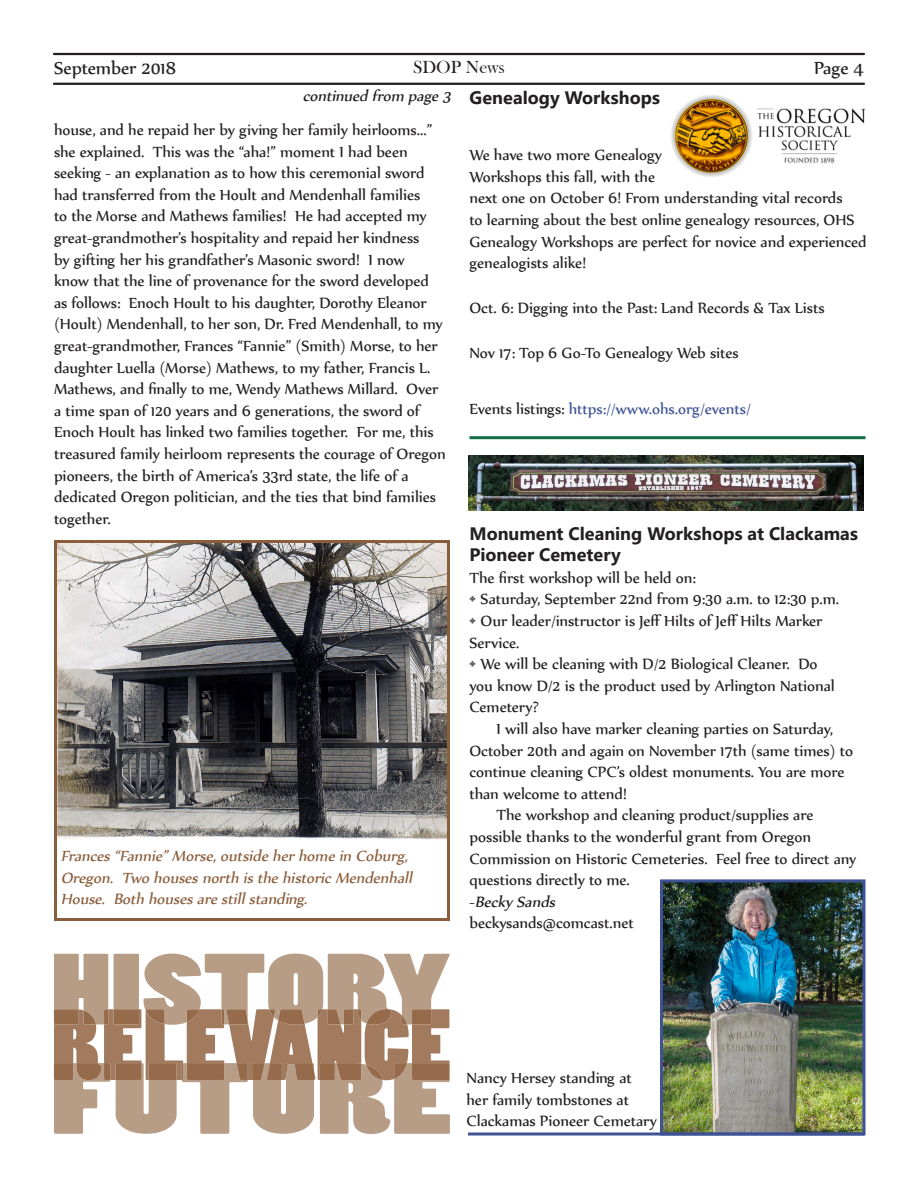
<style>
.page{position:relative;width:918px;height:1188px;background:#fff}
.page>*{position:absolute;margin:0;border:0;box-sizing:border-box;transform-origin:0 0}
.t1{font:21px "Nyala";color:#231f20}
.Body_Text_Nyala{font:18px/21.6px "Nyala";color:#231f20}
.t2{font:italic 18px/21.6px "Nyala";color:#8a5d3b}
.Body_Text_Nyala-2{font:700 18px/21.6px "Segoe UI";color:#231f20}
.t3{font:18px "Nyala";color:#3e5296}
.Body_Text_Nyala-3{font:italic 18px "Nyala";color:#231f20}
.t4{font:18px "Bask Old Face";color:#231f20}
.s1{color:#231f20}
.s2{font-style:normal}
</style>
<div class="page">
<hr style="left:54px;top:83px;width:810px;height:2px;background:#231f20">
<hr style="left:54px;top:53px;width:810px;height:2px;background:#231f20">
<img style="left:671px;top:95px;width:195px;height:82px">
<hr style="left:470px;top:436px;width:396px;height:3px;background:#146e45">
<img style="left:58px;top:544px;width:388px;height:296px">
<div style="left:54px;top:540px;width:396px;height:381px;border:3px solid #8a5d3b"></div>
<img style="left:468px;top:455px;width:396px;height:55px">
<svg style="left:54px;top:954px;width:396px;height:180px"></svg>
<img style="left:664px;top:883px;width:198px;height:249px">
<div style="left:660px;top:879px;width:206px;height:257px;border:3px solid #3e5296"></div>
<svg style="left:468px;top:1132px;width:396px;height:4px;background:#5c6da3"></svg>
<p class="t1" style="left:54px;top:55px;width:124px">September 2018</p>
<p class="t4" style="left:413px;top:58px;width:93px">SDOP News</p>
<p class="t1" style="left:814px;top:55px;width:51px">Page 4</p>
<p class="Body_Text_Nyala-2" style="left:470px;top:85px;width:192px">Genealogy Workshops</p>
<p class="Body_Text_Nyala-3" style="left:303px;top:85px;width:154px">continued from page3</p>
<p class="Body_Text_Nyala" style="left:54px;top:119px;width:393px">house, and he repaid her by giving her family heirlooms...” she explained. This was the “aha!” moment I had been seeking - an explanation as to how this ceremonial sword had transferred from the Hoult and Mendenhall families<br>to the Morse and Mathews families! He had accepted my great-grandmother’s hospitality and repaid her kindness<br>by gifting her his grandfather’s Masonic sword! I now<br>know that the line of provenance for the sword developed as follows: Enoch Hoult to his daughter, Dorothy Eleanor (Hoult) Mendenhall, to her son, Dr. Fred Mendenhall, to my great-grandmother, Frances “Fannie” (Smith) Morse, to her daughter Luella (Morse) Mathews, to my father, Francis L.<br>Mathews, and finally to me, Wendy Mathews Millard. Over a time span of 120 years and 6 generations, the sword of Enoch Hoult has linked two families together. For me, this treasured family heirloom represents the courage of Oregon pioneers, the birth of America’s 33rd state, the life of a dedicated Oregon politician, and the ties that bind families together.</p>
<p class="Body_Text_Nyala" style="left:470px;top:144px;width:399px">We have two more Genealogy<br>Workshops this fall, with the<br>next one on October 6! From understanding vital records<br>to learning about the best online genealogy resources, OHS Genealogy Workshops are perfect for novice and experienced genealogists alike!</p>
<p class="Body_Text_Nyala" style="left:470px;top:296px;width:357px">Oct. 6: Digging into the Past: Land Records &amp; Tax Lists</p>
<p class="Body_Text_Nyala" style="left:470px;top:341px;width:271px">Nov 17: Top 6 Go-To Genealogy Web sites</p>
<p class="t3" style="left:470px;top:398px;width:283px"><span class="s1">Events listings:</span> https://www.ohs.org/events/</p>
<p class="Body_Text_Nyala-2" style="left:470px;top:521px;width:390px">Monument Cleaning Workshops at Clackamas<br>Pioneer Cemetery</p>
<p class="Body_Text_Nyala" style="left:470px;top:566px;width:228px">The first workshop will be held on:</p>
<p class="Body_Text_Nyala" style="left:470px;top:588px;width:371px">• Saturday, September 22nd from 9:30 a.m. to 12:30 p.m.</p>
<p class="Body_Text_Nyala" style="left:470px;top:610px;width:355px">• Our leader/instructor is Jeff Hilts of Jeff Hilts Marker<br>Service.</p>
<p class="Body_Text_Nyala" style="left:470px;top:653px;width:367px">• We will be cleaning with D/2 Biological Cleaner. Do you know D/2 is the product used by Arlington National<br>Cemetery?</p>
<p class="Body_Text_Nyala" style="left:470px;top:718px;width:385px;text-indent:27px">I will also have marker cleaning parties on Saturday, October 20th and again on November 17th (same times) to continue cleaning CPC’s oldest monuments. You are more than welcome to attend!</p>
<p class="Body_Text_Nyala" style="left:470px;top:804px;width:388px;text-indent:27px">The workshop and cleaning product/supplies are possible thanks to the wonderful grant from Oregon Commission on Historic Cemeteries. Feel free to direct any questions directly to me.</p>
<p class="Body_Text_Nyala-3" style="left:470px;top:891px;width:91px"><span class="s2">-</span> Becky Sands</p>
<p class="Body_Text_Nyala" style="left:470px;top:912px;width:166px">beckysands@comcast.net</p>
<p class="t2" style="left:61px;top:845px;width:357px">Frances“Fannie”Morse,outsideherhomein Coburg,<br>Oregon. Two housesnorth isthehistoricMendenhall<br>House. Both housesarestillstanding.</p>
<p class="Body_Text_Nyala" style="left:466px;top:1067px;width:192px">Nancy Hersey standing at her family tombstones at<br>Clackamas Pioneer Cemetary</p>
</div>
